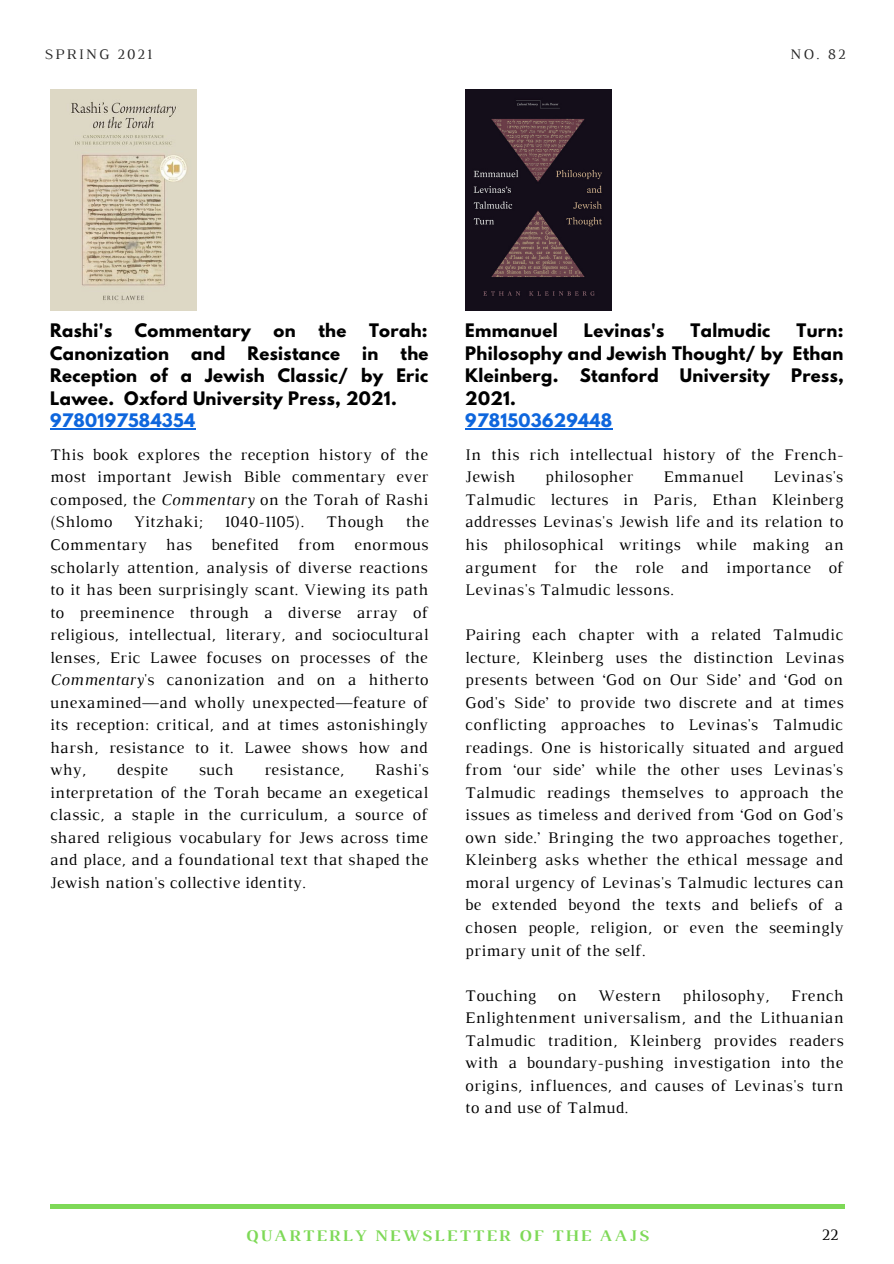
<style>
.page{position:relative;width:894px;height:1264px;background:#fff}
.page>*{position:absolute;margin:0;border:0;box-sizing:border-box;transform-origin:0 0}
.t1{font:16.5px/22.5px "Luthier";letter-spacing:.02em;color:#000;text-align:justify}
.t2{font:700 16.5px/22.5px "League Spartan";letter-spacing:.02em;color:#000;text-align:justify}
.t3{font:700 16.5px "Luthier";letter-spacing:.13em;color:#7ed957}
.t4{font:700 16.5px "League Spartan";letter-spacing:.02em;color:#0e66dd}
.t5{font:14.85px "Luthier";letter-spacing:.14em;color:#252525}
.s1{font-style:italic}
</style>
<div class="page">
<hr style="left:50px;top:1204px;width:794px;height:4px;background:#7ed957">
<img style="left:50px;top:89px;width:146px;height:221px">
<img style="left:465px;top:89px;width:146px;height:221px">
<hr style="left:50px;top:428px;width:145px;height:1px;background:#0e66dd">
<hr style="left:465px;top:428px;width:147px;height:1px;background:#0e66dd">
<p class="t5" style="left:44px;top:49px;width:109px">SPRING 2021</p>
<p class="t5" style="left:790px;top:49px;width:57px">NO. 82</p>
<p class="t2" style="left:50px;top:321px;width:64px">Rashi's</p>
<p class="t2" style="left:135px;top:321px;width:118px">Commentary</p>
<p class="t2" style="left:273px;top:321px;width:24px">on</p>
<p class="t2" style="left:318px;top:321px;width:30px">the</p>
<p class="t2" style="left:369px;top:321px;width:60px">Torah:</p>
<p class="t2" style="left:50px;top:344px;width:120px">Canonization</p>
<p class="t2" style="left:191px;top:344px;width:36px">and</p>
<p class="t2" style="left:247px;top:344px;width:94px">Resistance</p>
<p class="t2" style="left:362px;top:344px;width:18px">in</p>
<p class="t2" style="left:50px;top:344px;width:380px;text-indent:350px">the Reception of a Jewish Classic/ by Eric Lawee. Oxford University Press, 2021.</p>
<p class="t4" style="left:50px;top:412px;width:147px">9780197584354</p>
<p class="t1" style="left:50px;top:444px;width:379px">This book explores the reception history of the most important Jewish Bible commentary ever composed, the <span class="s1">Commentary</span> on the Torah of Rashi (Shlomo</p>
<p class="t1" style="left:134px;top:512px;width:70px">Yitzhaki;</p>
<p class="t1" style="left:225px;top:512px;width:81px">1040-1105).</p>
<p class="t1" style="left:326px;top:512px;width:59px">Though</p>
<p class="t1" style="left:50px;top:512px;width:380px;text-indent:355px">the Commentary has benefited from enormous scholarly attention, analysis of diverse reactions to it has been surprisingly scant. Viewing its path to preeminence through a diverse array of religious, intellectual, literary, and sociocultural lenses, Eric Lawee focuses on processes of the <span class="s1">Commentary</span>'s canonization and on a hitherto unexamined—and wholly unexpected—feature of its reception: critical, and at times astonishingly harsh, resistance to it. Lawee shows how and why,</p>
<p class="t1" style="left:50px;top:760px;width:380px;text-indent:325px">Rashi's interpretation of the Torah became an exegetical classic, a staple in the curriculum, a source of shared religious vocabulary for Jews across time and place, and a foundational text that shaped the Jewish nation's collective identity.</p>
<p class="t1" style="left:117px;top:760px;width:52px">despite</p>
<p class="t1" style="left:199px;top:760px;width:36px">such</p>
<p class="t1" style="left:264px;top:760px;width:81px">resistance,</p>
<p class="t2" style="left:465px;top:321px;width:94px">Emmanuel</p>
<p class="t2" style="left:583px;top:321px;width:82px">Levinas's</p>
<p class="t2" style="left:690px;top:321px;width:81px">Talmudic</p>
<p class="t2" style="left:465px;top:321px;width:379px;text-indent:331px">Turn:<br>Philosophy and Jewish Thought/ by Ethan Kleinberg.</p>
<p class="t2" style="left:579px;top:366px;width:80px">Stanford</p>
<p class="t2" style="left:679px;top:366px;width:91px">University</p>
<p class="t2" style="left:790px;top:366px;width:54px">Press,</p>
<p class="t2" style="left:465px;top:389px;width:52px">2021.</p>
<p class="t4" style="left:465px;top:412px;width:148px">9781503629448</p>
<p class="t1" style="left:465px;top:444px;width:379px">In this rich intellectual history of the French-<br>Jewish</p>
<p class="t1" style="left:545px;top:467px;width:90px">philosopher</p>
<p class="t1" style="left:663px;top:467px;width:82px">Emmanuel</p>
<p class="t1" style="left:465px;top:467px;width:379px;text-indent:308px">Levinas's Talmudic lectures in Paris, Ethan Kleinberg addresses Levinas's Jewish life and its relation to his philosophical writings while making an argument for the role and importance of Levinas's Talmudic lessons.</p>
<p class="t1" style="left:465px;top:624px;width:380px">Pairing each chapter with a related Talmudic lecture, Kleinberg uses the distinction Levinas presents between ‘God on Our Side’ and ‘God on God's Side’ to provide two discrete and at times conflicting approaches to Levinas's Talmudic readings. One is historically situated and argued from ‘our side’ while the other uses Levinas's Talmudic readings themselves to approach the issues as timeless and derived from ‘God on God's own side.’ Bringing the two approaches together, Kleinberg asks whether the ethical message and moral urgency of Levinas's Talmudic lectures can be extended beyond the texts and beliefs of a chosen people, religion, or even the seemingly primary unit of the self.</p>
<p class="t1" style="left:465px;top:985px;width:73px">Touching</p>
<p class="t1" style="left:557px;top:985px;width:20px">on</p>
<p class="t1" style="left:598px;top:985px;width:64px">Western</p>
<p class="t1" style="left:682px;top:985px;width:88px">philosophy,</p>
<p class="t1" style="left:465px;top:985px;width:380px;text-indent:325px">French Enlightenment universalism, and the Lithuanian Talmudic tradition, Kleinberg provides readers with a boundary-pushing investigation into the origins, influences, and causes of Levinas's turn to and use of Talmud.</p>
<p class="t3" style="left:245px;top:1229px;width:404px">QUARTERLY NEWSLETTER OF THE AAJS</p>
<p class="t1" style="left:821px;top:1224px;width:18px">22</p>
</div>
